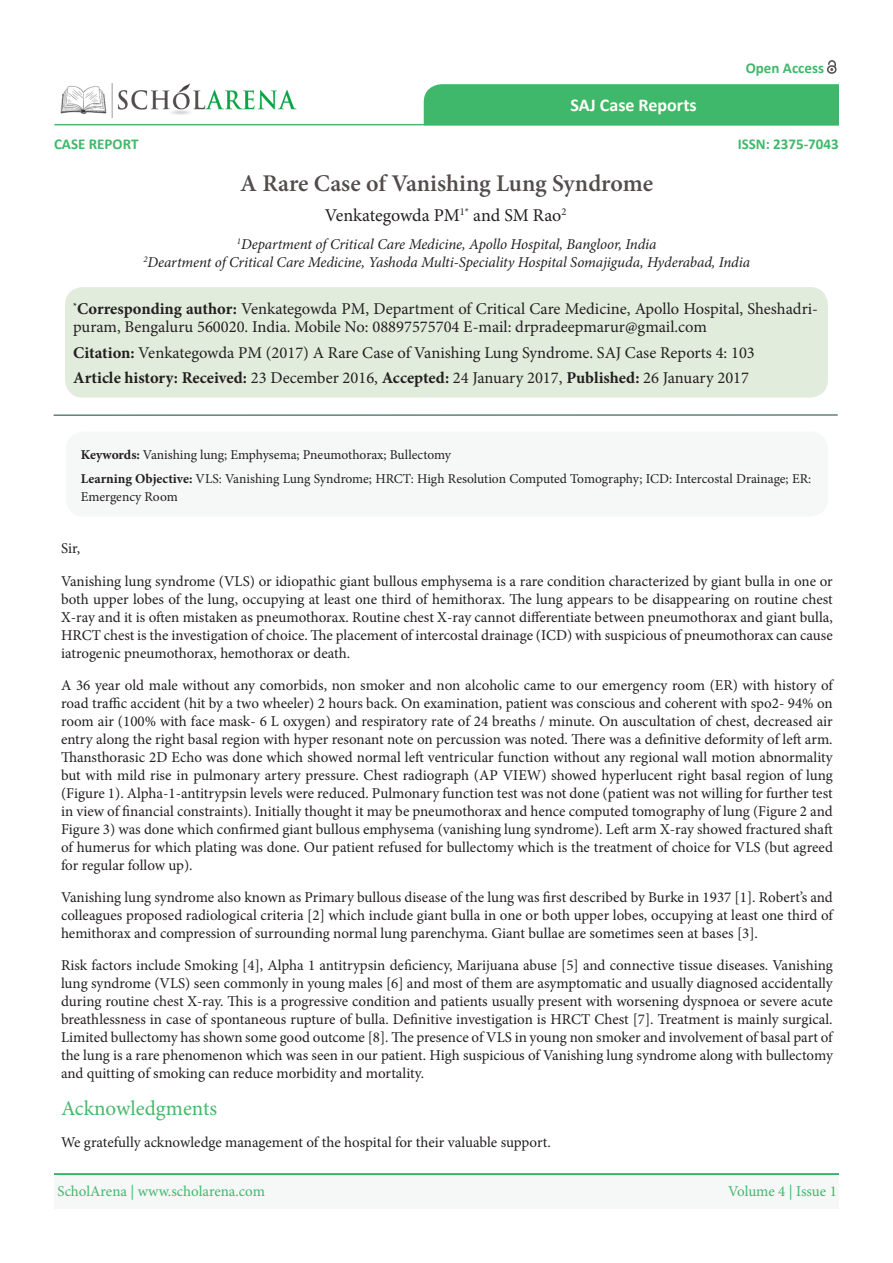
<style>
.page{position:relative;width:893px;height:1263px;background:#fff}
.page>*{position:absolute;margin:0;border:0;box-sizing:border-box;transform-origin:0 0}
.t1{font:600 24px "Minion Pro";color:#524c4c}
.t2{font:21px "Minion Pro";color:#45b86b}
.t3{font:18px "Minion Pro";letter-spacing:-.005em;color:#231f20}
.t4{font:700 18px "Calibri";color:#fffff8}
.t5{font:16.5px "Minion Pro";color:#231f20}
.t6{font:700 16.5px "Minion Pro";color:#231f20}
.t7{font:15px/18px "Minion Pro";letter-spacing:-.005em;color:#231f20;text-align:justify}
.t8{font:italic 15px "Minion Pro";letter-spacing:-.01em;color:#231f20}
.t9{font:15px "Minion Pro";letter-spacing:-.005em;color:#40b86b}
.t10{font:700 15px "Calibri";color:#40b86b}
.t11{font:13.5px/18px "Minion Pro";letter-spacing:-.005em;color:#231f20}
.t12{font:10.5px "Minion Pro";color:#231f20}
.t13{font:700 9.6px "Minion Pro";color:#231f20}
.t14{font:italic 8.7px "Minion Pro";color:#231f20}
.s1{font-weight:700}
.s2{font-weight:400}
</style>
<div class="page">
<hr style="left:54px;top:415px;width:784px;height:1px;background:#0d433d">
<div style="left:65px;top:287px;width:763px;height:111px;background:#e2ecdd;border-radius:18px"></div>
<div style="left:66px;top:431px;width:762px;height:86px;background:#f6f7f7;border-radius:18px"></div>
<img style="left:60px;top:83px;width:237px;height:34px">
<hr style="left:54px;top:124px;width:785px;height:1px;background:#50b66d">
<svg style="left:54px;top:123px;width:88px;height:3px"></svg>
<div style="left:54px;top:1174px;width:785px;height:35px;background:#f6f7f7"></div>
<hr style="left:54px;top:1173px;width:785px;height:2px;background:#0aa345">
<svg style="left:424px;top:60px;width:415px;height:66px"></svg>
<p class="t10" style="left:54px;top:134px;width:86px">CASE REPORT</p>
<p class="t4" style="left:570px;top:94px;width:128px">SAJ Case Reports</p>
<p class="t1" style="left:240px;top:167px;width:414px">A Rare Case of Vanishing Lung Syndrome</p>
<p class="t12" style="left:561px;top:205px;width:7px">2</p>
<p class="t12" style="left:460px;top:205px;width:11px">* 1</p>
<p class="t3" style="left:325px;top:204px;width:137px">Venkategowda PM</p>
<p class="t3" style="left:473px;top:204px;width:90px">and SM Rao</p>
<p class="t10" style="left:746px;top:58px;width:80px">Open Access</p>
<p class="t10" style="left:738px;top:134px;width:103px">ISSN: 2375-7043</p>
<p class="t8" style="left:241px;top:234px;width:417px">Department of Critical Care Medicine, Apollo Hospital, Bangloor, India</p>
<p class="t8" style="left:147px;top:252px;width:604px">Deartment of Critical Care Medicine, Yashoda Multi-Speciality Hospital Somajiguda, Hyderabad, India</p>
<p class="t14" style="left:237px;top:236px;width:6px">1</p>
<p class="t14" style="left:143px;top:254px;width:6px">2</p>
<p class="t13" style="left:73px;top:299px;width:5px">*</p>
<p class="t5" style="left:73px;top:316px;width:635px">puram, Bengaluru 560020. India. Mobile No: 08897575704 -E mail: drpradeepmarur@gmail.com</p>
<p class="t5" style="left:77px;top:298px;width:743px"><span class="s1">Corresponding author:</span> Venkategowda PM, Department of Critical Care Medicine, Apollo Hospital, Sheshadri-</p>
<p class="t5" style="left:73px;top:341px;width:683px"><span class="s1">Citation:</span> Venkategowda PM (2017 A) Rare Case of Vanishing Lung Syndrome. SAJ Case Reports 4: 103</p>
<p class="t6" style="left:73px;top:366px;width:677px">Article history: Received: <span class="s2">23 December 2016,</span> Accepted: <span class="s2">24 January 2017,</span> Published: <span class="s2">26 January 2017</span></p>
<p class="t11" style="left:81px;top:445px;width:372px"><span class="s1">Keywords:</span> Vanishing lung; Emphysema; Pneumothorax; Bullectomy</p>
<p class="t11" style="left:81px;top:470px;width:732px"><span class="s1">Learning Objective:</span> VLS: Vanishing Lung Syndrome; HRCT: High Resolution Computed Tomography; ICD: Intercostal Drainage; ER:<br>Emergency Room</p>
<p class="t7" style="left:61px;top:540px;width:21px">Sir,</p>
<p class="t7" style="left:61px;top:572px;width:773px">Vanishing lung syndrome (VLS) or idiopathic giant bullous emphysema is a rare condition characterized by giant bulla in one or both upper lobes of the lung, occupying at least one third of hemithorax. The lung appears to be disappearing on routine chest X-ray and isit often mistaken as pneumothorax. Routine chest X-ray cannot differentiate between pneumothorax and giant bulla, HRCT chest is the investigation of choice. The placement of intercostal drainage (ICD) with suspicious of pneumothorax can cause iatrogenic pneumothorax, hemothorax or death.</p>
<p class="t7" style="left:61px;top:676px;width:773px">A 36 year old male without any comorbids, non smoker and non alcoholic came to our emergency room (ER) with history of road traffic accident (hit by a two wheeler 2) hours back. On examination, patient was conscious and coherent with spo2- 94% on room air (100% with face mask L6- oxygen) and respiratory rate of 24 breaths / minute. On auscultation of chest, decreased air entry along the right basal region with hyper resonant note on percussion was noted. There was a definitive deformity of left arm.<br>Thansthorasic D2 Echo was done which showed normal left ventricular function without any regional wall motion abnormality but with mild rise in pulmonary artery pressure. Chest radiograph (AP VIEW) showed hyperlucent right basal region of lung (Figure .)1 Alpha-1-antitrypsin levels were reduced. Pulmonary function test was not done (patient was not willing for further test in view of financial constraints .) Initially thought it may be pneumothorax and hence computed tomography of lung (Figure 2 and Figure 3) was done which confirmed giant bullous emphysema (vanishing lung syndrome .) Left arm X-ray showed fractured shaft of humerus for which plating was done. Our patient refused for bullectomy which is the treatment of choice for VLS (but agreed for regular follow up .(</p>
<p class="t7" style="left:61px;top:888px;width:773px">Vanishing lung syndrome also known as Primary bullous disease of the lung was first described by Burke in 1937 .]1[ Roberts’ and colleagues proposed radiological criteria 2[ ] which include giant bulla in one or both upper lobes, occupying at least one third of hemithorax and compression of surrounding normal lung parenchyma. Giant bullae are sometimes seen at bases . [3]</p>
<p class="t7" style="left:61px;top:956px;width:773px">Risk factors include Smoking [ ,]4 Alpha 1 antitrypsin deficiency, Marijuana abuse [5] and connective tissue diseases. Vanishing lung syndrome (VLS) seen commonly in young males 6[ ] and most of them are asymptomatic and usually diagnosed accidentally during routine chest X-ray. This is a progressive condition and patients usually present with worsening dyspnoea or severe acute breathlessness in case of spontaneous rupture of bulla. Definitive investigation is HRCT Chest [ .]7 Treatment is mainly surgical.<br>Limited bullectomy has shown some good outcome .]8[ The presence of VLS in young non smoker and involvement of basal part of the lung is a rare phenomenon which was seen in our patient. High suspicious of Vanishing lung syndrome along with bullectomy and quitting of smoking can reduce morbidity and mortality.</p>
<p class="t2" style="left:61px;top:1094px;width:158px">Acknowledgments</p>
<p class="t7" style="left:61px;top:1133px;width:491px">We gratefully acknowledge management of the hospital for their valuable support.</p>
<p class="t9" style="left:57px;top:1181px;width:209px">ScholArena | www.scholarena.com</p>
<p class="t9" style="left:728px;top:1181px;width:110px">Volume 4 | Issue 1</p>
</div>
